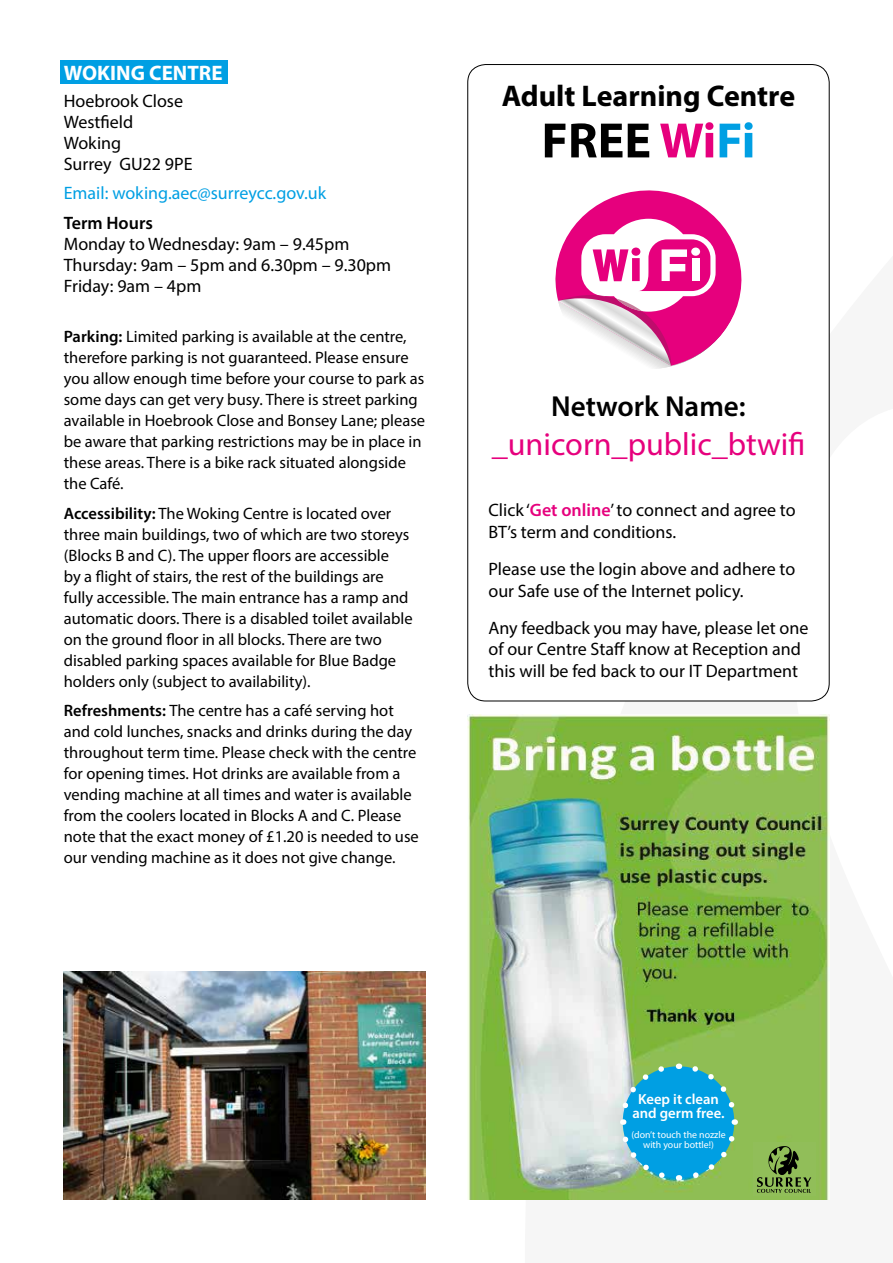
<style>
.page{position:relative;width:893px;height:1263px;background:#fff}
.page>*{position:absolute;margin:0;border:0;box-sizing:border-box;transform-origin:0 0}
.t1{font:700 50.1px "Myriad Pro";color:#000}
.t2{font:32.25px "Myriad Pro";color:#e6007d}
.t3{font:700 30px "Myriad Pro";color:#000}
.t4{font:600 29.1px "Myriad Pro";color:#000}
.t5{font:700 21px "Myriad Pro";color:#fff}
.t6{font:18px/21px "Myriad Pro";color:#000}
.t7{font:18px "Myriad Pro";color:#009fe3}
.t8{font:600 18px "Myriad Pro";color:#000}
.t9{font:16.5px/21px "Myriad Pro";color:#000}
.t10{font:600 14.7px/14.7px "Myriad Pro";color:#fff;text-align:center}
.t11{font:9.9px/9.9px "Myriad Pro";color:#fff;text-align:center}
.s1{font-weight:600}
.s2{color:#e6007d}
.s3{color:#009fe3}
.s4{font-weight:600;color:#e6007d}
</style>
<div class="page">
<div style="left:60px;top:60px;width:167px;height:24px;background:#009fe3"></div>
<img style="left:468px;top:714px;width:361px;height:485px">
<div style="left:754px;top:1142px;width:62px;height:53px;background:#91be59"></div>
<img style="left:64px;top:972px;width:361px;height:227px">
<svg style="left:555px;top:190px;width:187px;height:179px"></svg>
<svg style="left:757px;top:1146px;width:54px;height:47px"></svg>
<div style="left:623px;top:1066px;width:111px;height:112px;background:#009fe3;border-radius:50%"></div>
<svg style="left:689px;top:1119px;width:51px;height:63px"></svg>
<svg style="left:678px;top:1061px;width:60px;height:51px"></svg>
<svg style="left:617px;top:1062px;width:51px;height:63px"></svg>
<svg style="left:618px;top:1132px;width:61px;height:51px"></svg>
<p class="t5" style="left:64px;top:59px;width:160px">WOKING CENTRE</p>
<p class="t6" style="left:64px;top:90px;width:130px">Hoebrook Close<br>Westfield<br>Woking<br>Surrey GU22 9PE</p>
<p class="t7" style="left:64px;top:182px;width:264px">Email: woking.aec@surreycc.gov.uk</p>
<p class="t8" style="left:64px;top:211px;width:91px">Term Hours</p>
<p class="t6" style="left:64px;top:233px;width:329px">Monday to Wednesday: 9am – 9.45pm<br>Thursday: 9am – 5pm and 6.30pm – 9.30pm<br>Friday: 9am – 4pm</p>
<p class="t9" style="left:64px;top:326px;width:363px"><span class="s1">Parking:</span> Limited parking is available at the centre, therefore parking is not guaranteed. Please ensure you allow enough time before your course to park as some days can get very busy. There is street parking available in Hoebrook Close and Bonsey Lane; please be aware that parking restrictions may be in place in these areas. There is a bike rack situated alongside the Café.</p>
<p class="t9" style="left:64px;top:502px;width:350px"><span class="s1">Accessibility:</span> The Woking Centre is located over three main buildings, two of which are two storeys (Blocks B and C). The upper floors are accessible<br>by a flight of stairs, the rest of the buildings are fully accessible. The main entrance has a ramp and automatic doors. There is a disabled toilet available on the ground floor in all blocks. There are two disabled parking spaces available for Blue Badge holders only (subject to availability).</p>
<p class="t9" style="left:64px;top:700px;width:356px"><span class="s1">Refreshments:</span> The centre has a café serving hot and cold lunches, snacks and drinks during the day throughout term time. Please check with the centre for opening times. Hot drinks are available from a vending machine at all times and water is available from the coolers located in Blocks A and C. Please note that the exact money of £1.20 is needed to use our vending machine as it does not give change.</p>
<h3 class="t3" style="left:502px;top:77px;width:295px">Adult Learning Centre</h3>
<h1 class="t1" style="left:541px;top:108px;width:215px">FREE <span class="s2">Wi</span><span class="s3">Fi</span></h1>
<h3 class="t4" style="left:551px;top:388px;width:196px">Network Name:</h3>
<h2 class="t2" style="left:492px;top:424px;width:315px">_unicorn_public_btwifi</h2>
<p class="t6" style="left:488px;top:499px;width:309px;line-height:21.6px">Click ‘<span class="s4">Get online</span>’ to connect and agree to<br>BT’s term and conditions.</p>
<p class="t6" style="left:488px;top:558px;width:308px;line-height:21.6px">Please use the login above and adhere to our Safe use of the Internet policy.</p>
<p class="t6" style="left:488px;top:616px;width:322px;line-height:21.6px">Any feedback you may have, please let one of our Centre Staff know at Reception and this will be fed back to our IT Department</p>
<p class="t10" style="left:632px;top:1091px;width:94px">Keep it clean and germ free.</p>
<p class="t11" style="left:631px;top:1129px;width:96px">(don’t touch the nozzle with your bottle!)</p>
</div>
